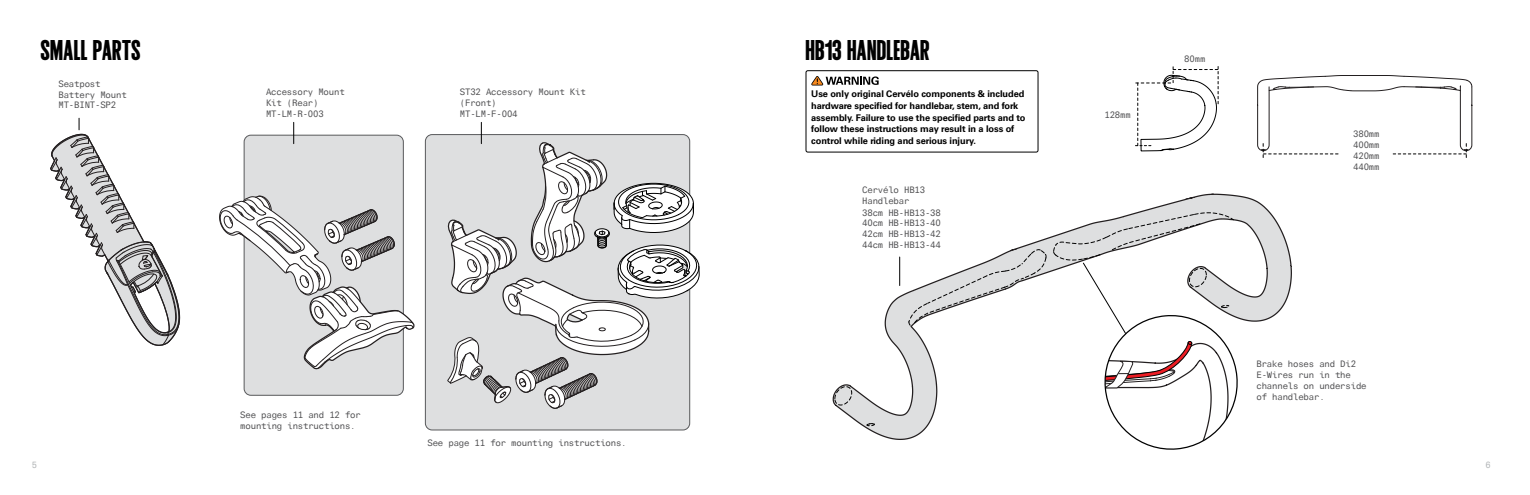
<style>
.page{position:relative;width:1530px;height:495px;background:#fff}
.page>*{position:absolute;margin:0;border:0;box-sizing:border-box;transform-origin:0 0}
.t1{font:25px "Cervelo Gothic No.2";letter-spacing:.005em;color:#000}
.t2{font:700 9.25px/11.9px "Univers LTCYR 65";letter-spacing:-.01em;color:#000}
.t3{font:9px/10.9px "Linotype Univers Typewrtr";letter-spacing:-.02em;color:#4d4d4f}
.t4{font:8.75px "Linotype Univers Typewrtr";color:#b1b4b6}
</style>
<div class="page">
<div style="left:425px;top:135px;width:265px;height:295px;background:#dedfe0;border-radius:7px"></div>
<svg style="left:832px;top:193px;width:460px;height:247px"></svg>
<svg style="left:866px;top:423px;width:9px;height:3px"></svg>
<svg style="left:908px;top:249px;width:138px;height:79px"></svg>
<svg style="left:834px;top:386px;width:18px;height:19px"></svg>
<svg style="left:1053px;top:212px;width:187px;height:238px"></svg>
<svg style="left:51px;top:118px;width:130px;height:228px"></svg>
<svg style="left:219px;top:122px;width:481px;height:293px"></svg>
<svg style="left:899px;top:257px;width:1px;height:29px"></svg>
<svg style="left:811px;top:76px;width:68px;height:10px"></svg>
<div style="left:806px;top:70px;width:233px;height:83px;border:1px solid #000;border-radius:2px"></div>
<svg style="left:1257px;top:75px;width:216px;height:83px"></svg>
<svg style="left:1135px;top:66px;width:84px;height:86px"></svg>
<h1 class="t1" style="left:41px;top:35px;width:102px">SMALL PARTS</h1>
<p class="t3" style="left:59px;top:78px;width:70px">Seatpost<br>Battery Mount<br>MT-BINT-SP2</p>
<p class="t3" style="left:460px;top:86px;width:127px">ST32 Accessory Mount Kit (Front)<br>MT-LM-F-004</p>
<p class="t3" style="left:266px;top:86px;width:80px">Accessory Mount<br>Kit (Rear)<br>MT-LM-R-003</p>
<p class="t3" style="left:240px;top:409px;width:122px">See pages 11 and 12 for mounting instructions.</p>
<p class="t3" style="left:428px;top:438px;width:201px">See page 11 for mounting instructions.</p>
<h1 class="t1" style="left:806px;top:35px;width:126px">HB13 HANDLEBAR</h1>
<p class="t2" style="left:811px;top:87px;width:216px">Use only original Cervélo components &amp; included hardware specified for handlebar, stem, and fork assembly. Failure to use the specified parts and to follow these instructions may result in a loss of control while riding and serious injury.</p>
<p class="t3" style="left:862px;top:185px;width:65px">Cervélo HB13<br>Handlebar</p>
<p class="t3" style="left:862px;top:207px;width:80px;text-align:justify">38cm HB-HB13-38<br>40cm HB-HB13-40<br>42cm HB-HB13-42<br>44cm HB-HB13-44</p>
<p class="t3" style="left:1104px;top:109px;width:28px">128mm</p>
<p class="t3" style="left:1184px;top:54px;width:23px">80mm</p>
<p class="t3" style="left:1353px;top:129px;width:28px;text-align:justify">380mm 400mm 420mm 440mm</p>
<p class="t3" style="left:1257px;top:358px;width:112px">Brake hoses and Di2<br>E-Wires run in the channels on underside of handlebar.</p>
<p class="t4" style="left:32px;top:459px;width:7px">5</p>
<p class="t4" style="left:1486px;top:459px;width:7px">6</p>
</div>
